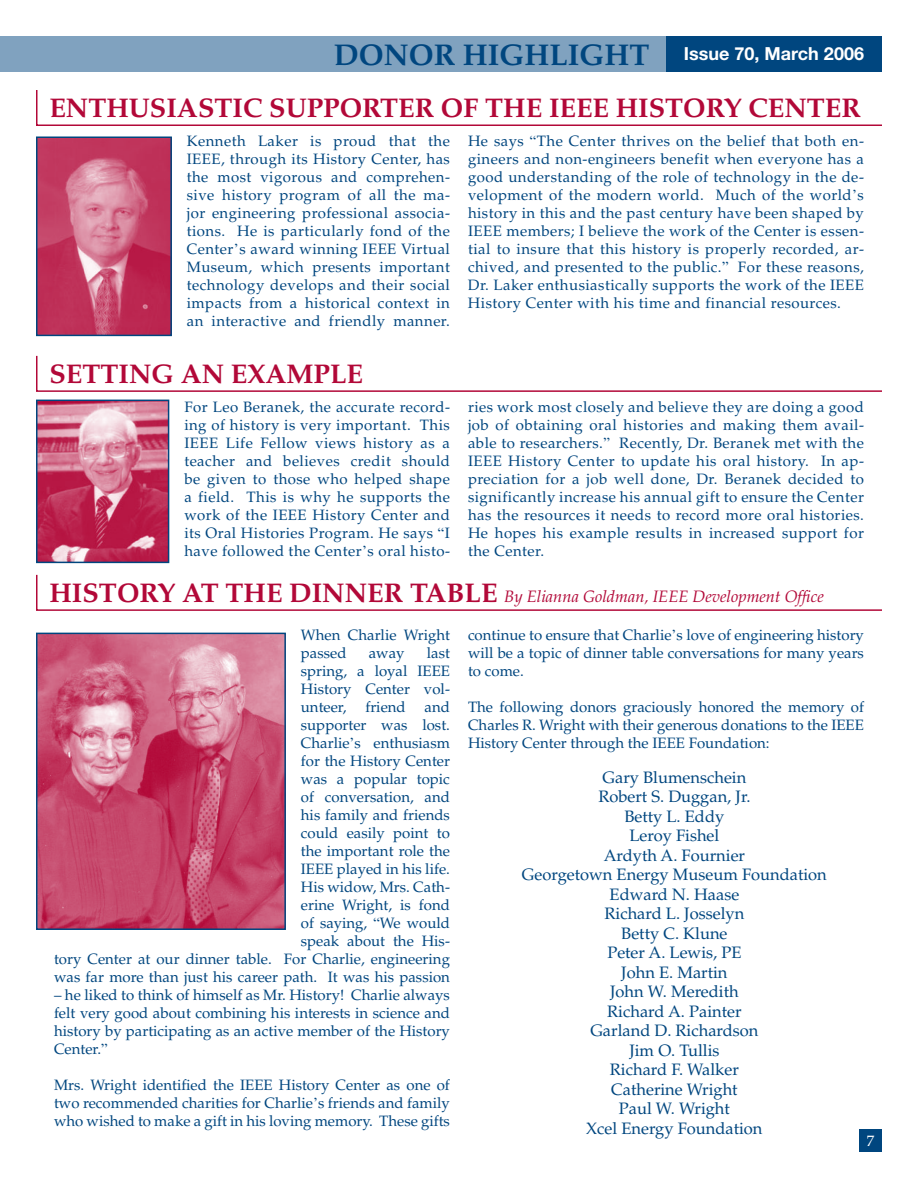
<style>
.page{position:relative;width:918px;height:1188px;background:#fff}
.page>*{position:absolute;margin:0;border:0;box-sizing:border-box;transform-origin:0 0}
.t1{font:700 30px "Palatino LT Std";color:#00467f}
.t2{font:700 27px "Palatino LT Std";color:#b20838}
.t3{font:700 18px "Helvetica Neue LT Std";color:#fff}
.t4{font:16.5px/19.5px "Palatino LT Std";color:#00467f;text-align:center}
.t5{font:italic 16.5px "Palatino LT Std";color:#b20838}
.t6{font:15px/18px "Palatino LT Std";letter-spacing:.03em;color:#00467f;text-align:justify}
.t7{font:15px/18px "Palatino LT Std";color:#00467f;text-align:right}
.s1{font-family:"Times"}
.s2{font-weight:700;font-style:normal;font-size:27px}
</style>
<div class="page">
<div style="left:0;top:36px;width:882px;height:36px;background:#80a2bf"></div>
<div style="left:666px;top:36px;width:216px;height:36px;background:#00467f"></div>
<div style="left:859px;top:1130px;width:23px;height:22px;background:#00467f"></div>
<svg style="left:36px;top:90px;width:846px;height:36px"></svg>
<svg style="left:36px;top:355px;width:846px;height:37px"></svg>
<img style="left:39px;top:403px;width:127px;height:157px">
<div style="left:36px;top:400px;width:133px;height:163px;border:2px solid #00467f"></div>
<img style="left:39px;top:139px;width:130px;height:194px">
<div style="left:36px;top:136px;width:136px;height:200px;border:2px solid #00467f"></div>
<svg style="left:36px;top:574px;width:846px;height:37px"></svg>
<img style="left:39px;top:636px;width:244px;height:291px">
<div style="left:36px;top:633px;width:250px;height:297px;border:2px solid #00467f"></div>
<h1 class="t1" style="left:334px;top:37px;width:316px">DONOR HIGHLIGHT</h1>
<p class="t3" style="left:684px;top:43px;width:182px">Issue 70, March 2006</p>
<h2 class="t2" style="left:50px;top:92px;width:76px">ENTHUSI</h2>
<h2 class="t2" style="left:177px;top:92px;width:685px">ASTIC SUPPORTER OF THE IEEE HISTORY CENTER</h2>
<p class="t6" style="left:187px;top:132px;width:265px">Kenneth Laker is proud that the IEEE, through its History Center, has the most vigorous and comprehen&shy;sive history program of all the ma&shy;jor engineering professional associa&shy;tions. He is particularly fond of the Center<span class="s1">’</span>s award winning IEEE Virtual Museum, which presents important technology develops and their social impacts from a historical context in an interactive and friendly manner.</p>
<p class="t6" style="left:468px;top:132px;width:398px">He says <span class="s1">“</span>The Center thrives on the belief that both en&shy;gineers and non-engineers benefit when everyone has a good understanding of the role of technology in the de&shy;velopment of the modern world. Much of the world<span class="s1">’</span>s history in this and the past century have been shaped by IEEE members; I believe the work of the Center is essen&shy;tial to insure that this history is properly recorded, ar&shy;chived, and presented to the public.<span class="s1">”</span> For these reasons, Dr. Laker enthusiastically supports the work of the IEEE History Center with his time and financial resources.</p>
<h2 class="t2" style="left:50px;top:358px;width:312px">SETTING AN EXAMPLE</h2>
<p class="t6" style="left:184px;top:398px;width:267px">For Leo Beranek, the accurate record&shy;ing of history is very important. This IEEE Life Fellow views history as a teacher and believes credit should be given to those who helped shape a field. This is why he supports the work of the IEEE History Center and its Oral Histories Program. He says <span class="s1">“</span>I have followed the Center<span class="s1">’</span>s oral histo-</p>
<p class="t6" style="left:468px;top:398px;width:398px">ries work most closely and believe they are doing a good job of obtaining oral histories and making them avail&shy;able to researchers.<span class="s1">”</span> Recently, Dr. Beranek met with the IEEE History Center to update his oral history. In ap&shy;preciation for a job well done, Dr. Beranek decided to significantly increase his annual gift to ensure the Center has the resources it needs to record more oral histories.<br>He hopes his example results in increased support for the Center.</p>
<h2 class="t2" style="left:50px;top:577px;width:260px">HISTORY AT THE DINNE</h2>
<p class="t5" style="left:384px;top:587px;width:442px"><span class="s2">R TABLE</span> By Elianna Goldman, IEEE Development Office</p>
<p class="t6" style="left:301px;top:626px;width:151px">When Charlie Wright passed</p>
<p class="t6" style="left:301px;top:644px;width:151px;text-indent:126px">last spring, a loyal IEEE History Center vol&shy;unteer,</p>
<p class="t6" style="left:369px;top:644px;width:37px">away</p>
<p class="t6" style="left:365px;top:698px;width:42px">friend</p>
<p class="t7" style="left:54px;top:698px;width:398px">and<br>supporter was lost.<br>Charlie<span class="s1">’</span>s enthusiasm<br>for the History Center<br>was a popular topic<br>of conversation, and<br>his family and friends<br>could easily point to<br>the important role the<br>IEEE played in his life.<br>His widow, Mrs. Cath-<br>erine Wright, is fond<br>of saying, <span class="s1">“</span>We would<br>speak about the His-<br>tory Center at our dinner table. For Charlie, engineering was far more than just his career path. It was his passion</p>
<p class="t6" style="left:54px;top:986px;width:397px">– he liked to think of himself as Mr. History! Charlie always felt very good about combining his interests in science and history by participating as an active member of the History Center.<span class="s1">”</span></p>
<p class="t6" style="left:54px;top:1076px;width:398px">Mrs. Wright identified the IEEE History Center as one of two recommended charities for Charlie<span class="s1">’</span>s friends and family who wished to make a gift in his loving memory. These gifts</p>
<p class="t6" style="left:468px;top:626px;width:397px">continue to ensure that Charlie<span class="s1">’</span>s love of engineering history will be a topic of dinner table conversations for many years to come.</p>
<p class="t6" style="left:468px;top:698px;width:398px">The following donors graciously honored the memory of Charles R. Wright with their generous donations to the IEEE History Center through the IEEE Foundation:</p>
<p class="t4" style="left:522px;top:768px;width:306px">Gary Blumenschein<br>Robert S. Duggan, Jr.<br>Betty L. Eddy<br>Leroy Fishel<br>Ardyth A. Fournier<br>Georgetown Energy Museum Foundation<br>Edward N. Haase<br>Richard L. Josselyn<br>Betty C. Klune<br>Peter A. Lewis, PE<br>John E. Martin<br>John W. Meredith<br>Richard A. Painter<br>Garland D. Richardson<br>Jim O. Tullis<br>Richard F. Walker<br>Catherine Wright<br>Paul W. Wright<br>Xcel Energy Foundation</p>
</div>
